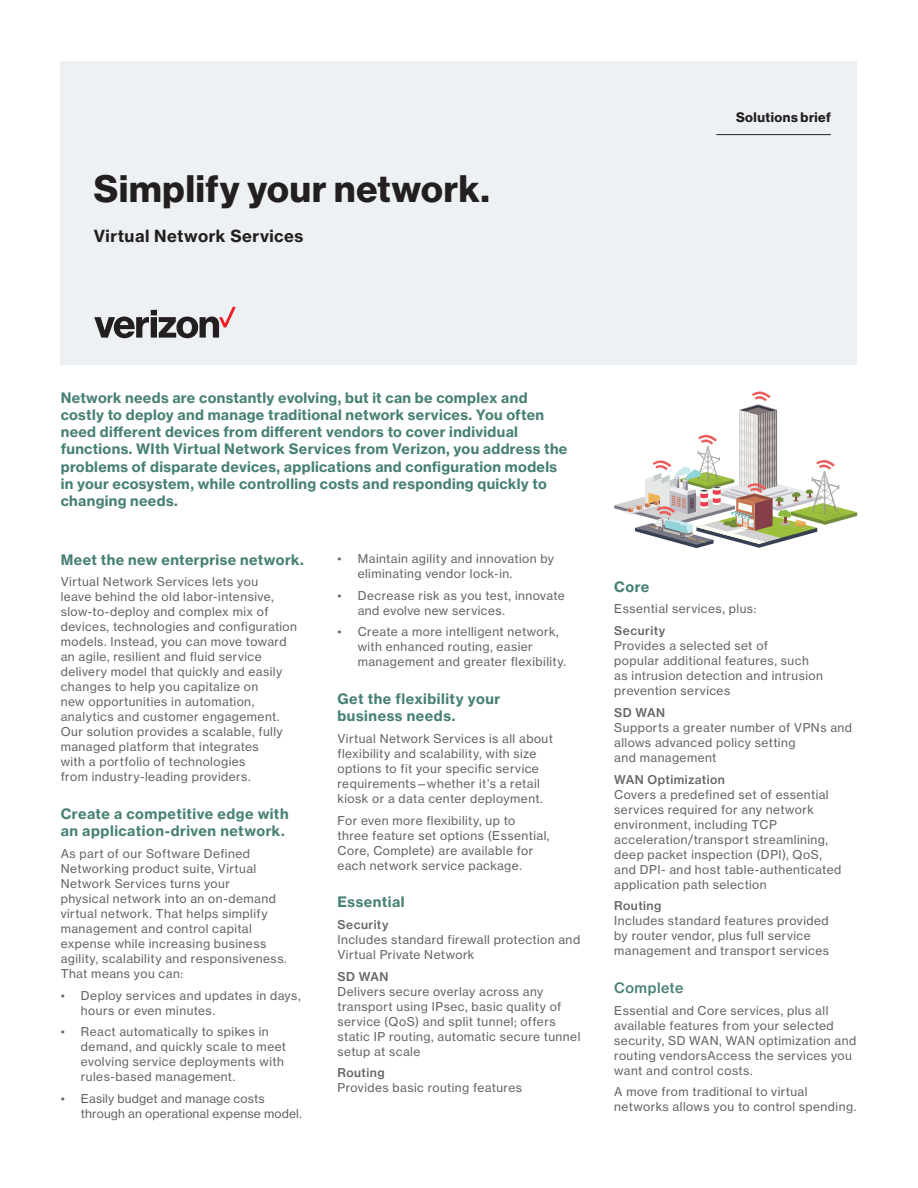
<style>
.page{position:relative;width:918px;height:1188px;background:#fff}
.page>*{position:absolute;margin:0;border:0;box-sizing:border-box;transform-origin:0 0}
.t1{font:37.5px "N Haas Grotesk DS Std 75 Bd";letter-spacing:.025em;color:#231f20}
.t2{font:16.5px "N Haas Grotesk TX Std 75 Bd";letter-spacing:.03em;color:#231f20}
.t3{font:14.25px/17.2px "N Haas Grotesk TX Std 75 Bd";letter-spacing:.025em;color:#478075}
.t4{font:14.25px "N Haas Grotesk TX Std 65 Md";letter-spacing:.035em;color:#478075}
.t5{font:13.5px "N Haas Grotesk DS Std 75 Bd";letter-spacing:.035em;color:#231f20}
.t6{font:12px/15px "N Haas Grotesk TX Std 55 Rg";letter-spacing:.04em;color:#636466}
.t7{font:12px/15px "N Haas Grotesk TX Std 55 Rg";letter-spacing:.015em;color:#636466}
.t8{font:12px "N Haas Grotesk TX Std 65 Md";letter-spacing:.04em;color:#636466}
</style>
<div class="page">
<div style="left:61px;top:61px;width:796px;height:303px;background:#eef1f4"></div>
<svg style="left:95px;top:307px;width:141px;height:31px"></svg>
<hr style="left:716px;top:134px;width:115px;height:1px;background:#231f20">
<svg style="left:614px;top:392px;width:243px;height:156px"></svg>
<h1 class="t1" style="left:94px;top:167px;width:398px">Simplify your network.</h1>
<h2 class="t2" style="left:94px;top:226px;width:211px">Virtual Network Services</h2>
<p class="t5" style="left:736px;top:109px;width:96px">Solutions brief</p>
<p class="t3" style="left:61px;top:389px;width:508px">Network needs are constantly evolving, but it can be complex and costly to deploy and manage traditional network services. You often need different devices from different vendors to cover individual functions. WIth Virtual Network Services from Verizon, you address the problems of disparate devices, applications and configuration models in your ecosystem, while controlling costs and responding quickly to changing needs.</p>
<p class="t3" style="left:61px;top:551px;width:245px">Meet the new enterprise network.</p>
<p class="t6" style="left:61px;top:574px;width:238px">Virtual Network Services lets you<br>leave behind the old labor-intensive, slow-to-deploy and complex mix of devices, technologies and configuration models. Instead, you can move toward an agile, resilient and fluid service delivery model that quickly and easily changes to help you capitalize on<br>new opportunities in automation, analytics and customer engagement.<br>Our solution provides a scalable, fully managed platform that integrates<br>with a portfolio of technologies<br>from industry-leading providers.</p>
<p class="t3" style="left:61px;top:805px;width:229px">Create a competitive edge with an application-driven network.</p>
<p class="t6" style="left:61px;top:846px;width:228px">As part of our Software Defined Networking product suite, Virtual Network Services turns your<br>physical network into an on-demand virtual network. That helps simplify management and control capital expense while increasing business agility, scalability and responsiveness.<br>That means you can:</p>
<p class="t6" style="left:81px;top:988px;width:221px;text-indent:-20px">• Deploy services and updates in days, hours or even minutes.</p>
<p class="t6" style="left:81px;top:1024px;width:207px;text-indent:-20px">• React automatically to spikes in demand, and quickly scale to meet evolving service deployments with rules-based management.</p>
<p class="t7" style="left:81px;top:1091px;width:222px;text-indent:-20px">• Easily budget and manage costs through an operational expense model.</p>
<p class="t6" style="left:358px;top:551px;width:198px;text-indent:-20px">• Maintain agility and innovation by eliminating vendor lock-in.</p>
<p class="t6" style="left:358px;top:588px;width:208px;text-indent:-20px">• Decrease risk as you test, innovate and evolve new services.</p>
<p class="t6" style="left:358px;top:624px;width:210px;text-indent:-20px">• Create a more intelligent network, with enhanced routing, easier management and greater flexibility.</p>
<p class="t3" style="left:338px;top:690px;width:164px">Get the flexibility your business needs.</p>
<p class="t6" style="left:338px;top:731px;width:217px">Virtual Network Services is all about flexibility and scalability, with size options to fit your specific service requirements—whether it’s a retail kiosk or a data center deployment.</p>
<p class="t6" style="left:338px;top:813px;width:214px">For even more flexibility, up to<br>three feature set options (Essential, Core, Complete) are available for each network service package.</p>
<p class="t3" style="left:338px;top:893px;width:69px">Essential</p>
<p class="t8" style="left:338px;top:917px;width:52px">Security</p>
<p class="t6" style="left:338px;top:932px;width:244px">Includes standard firewall protection and<br>Virtual Private Network</p>
<p class="t8" style="left:338px;top:969px;width:52px">SD WAN</p>
<p class="t6" style="left:338px;top:984px;width:244px">Delivers secure overlay across any transport using IPsec, basic quality of service (QoS) and split tunnel; offers static IP routing, automatic secure tunnel setup at scale</p>
<p class="t8" style="left:338px;top:1066px;width:49px">Routing</p>
<p class="t6" style="left:338px;top:1080px;width:186px">Provides basic routing features</p>
<p class="t3" style="left:614px;top:578px;width:37px">Core</p>
<p class="t6" style="left:614px;top:601px;width:144px">Essential services, plus:</p>
<p class="t8" style="left:614px;top:623px;width:52px">Security</p>
<p class="t6" style="left:614px;top:638px;width:210px">Provides a selected set of<br>popular additional features, such as intrusion detection and intrusion prevention services</p>
<p class="t8" style="left:614px;top:705px;width:52px">SD WAN</p>
<p class="t6" style="left:614px;top:720px;width:239px">Supports a greater number of VPNs and allows advanced policy setting<br>and management</p>
<p class="t8" style="left:614px;top:772px;width:112px">WAN Optimization</p>
<p class="t6" style="left:614px;top:787px;width:229px">Covers a predefined set of essential services required for any network environment, including TCP acceleration/transport streamlining, deep packet inspection (DPI), QoS, and DPI- and host table-authenticated application path selection</p>
<p class="t8" style="left:614px;top:898px;width:49px">Routing</p>
<p class="t6" style="left:614px;top:913px;width:216px">Includes standard features provided by router vendor, plus full service management and transport services</p>
<p class="t4" style="left:614px;top:979px;width:71px">Complete</p>
<p class="t6" style="left:614px;top:1003px;width:244px">Essential and Core services, plus all available features from your selected security, SD WAN, WAN optimization and routing vendorsAccess the services you want and control costs.</p>
<p class="t6" style="left:614px;top:1084px;width:244px">A move from traditional to virtual networks allows you to control spending.</p>
</div>
